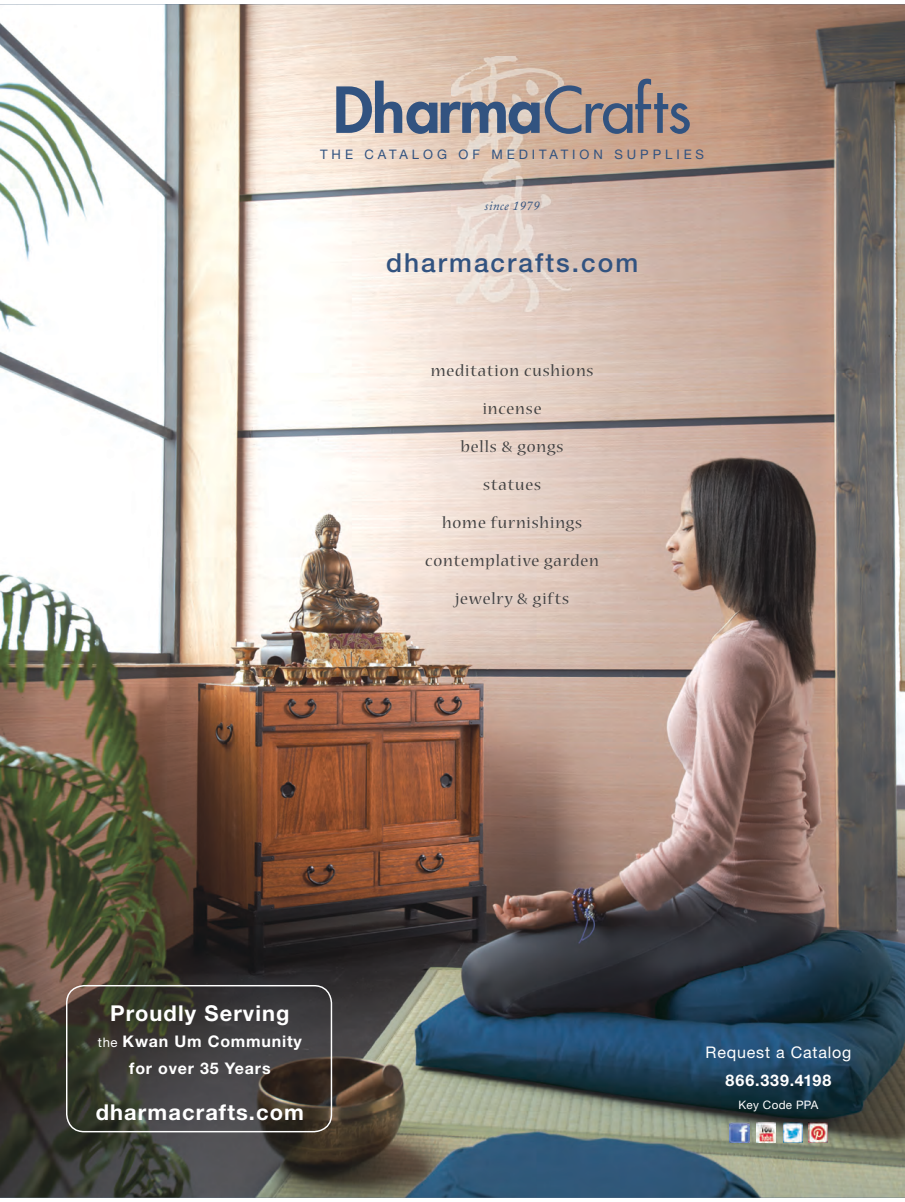
<style>
.page{position:relative;width:905px;height:1202px;background:#fff}
.page>*{position:absolute;margin:0;border:0;box-sizing:border-box;transform-origin:0 0}
.t1{font:800 61.65px "Futura Std";letter-spacing:-.02em;color:#325380}
.t2{font:500 26.25px "Helvetica Neue LT Std";letter-spacing:.08em;color:#325380}
.t3{font:700 21.9px "Helvetica Neue LT Std";letter-spacing:.05em;color:#fff}
.t4{font:17.55px/38px "Nueva Std";letter-spacing:.05em;color:#414142;text-align:center}
.t5{font:700 16.05px/26.2px "Helvetica Neue LT Std";letter-spacing:.05em;color:#fff;text-align:center}
.t6{font:16.05px "Helvetica Neue LT Std";letter-spacing:.05em;color:#fff}
.t7{font:13.05px "Helvetica Neue LT Std";letter-spacing:.3em;color:#325380}
.t8{font:italic 13.05px "Adobe Caslon Pro";letter-spacing:.025em;color:#325380}
.t9{font:11.7px "Helvetica Neue LT Std";letter-spacing:.03em;color:#fff}
.s1{font-weight:500}
.s2{font-weight:400;font-size:13.05px}
</style>
<div class="page">
<img style="left:0;top:4px;width:904px;height:1193px">
<div style="left:66px;top:985px;width:266px;height:147px;border:1px solid #fff;border-radius:17px"></div>
<img style="left:451px;top:57px;width:120px;height:255px">
<img style="left:729px;top:1122px;width:20px;height:20px">
<img style="left:756px;top:1122px;width:19px;height:20px">
<img style="left:783px;top:1122px;width:19px;height:20px">
<img style="left:808px;top:1122px;width:19px;height:20px">
<h1 class="t1" style="left:333px;top:71px;width:360px">Dh arma<span class="s1">Craf t s</span></h1>
<p class="t7" style="left:320px;top:146px;width:385px">THE CATALOG OF MEDITATION SUPPLIES</p>
<p class="t8" style="left:484px;top:197px;width:57px">since 1979</p>
<h2 class="t2" style="left:386px;top:247px;width:254px">dharmacrafts.com</h2>
<p class="t4" style="left:425px;top:353px;width:175px">meditation cushions incense<br>bells &amp; gongs<br>statues<br>home furnishings contemplative garden jewelry &amp; gifts</p>
<p class="t3" style="left:110px;top:999px;width:181px">Proudly Serving</p>
<p class="t5" style="left:98px;top:1028px;width:205px"><span class="s2">the</span> Kwan Um Community for over 35 Years</p>
<p class="t3" style="left:96px;top:1099px;width:210px">dharmacrafts.com</p>
<p class="t9" style="left:738px;top:1097px;width:81px">Key Code PPA</p>
<p class="t6" style="left:705px;top:1043px;width:147px">Request a Catalog</p>
<p class="t5" style="left:725px;top:1066px;width:107px">866.339.4198</p>
</div>
